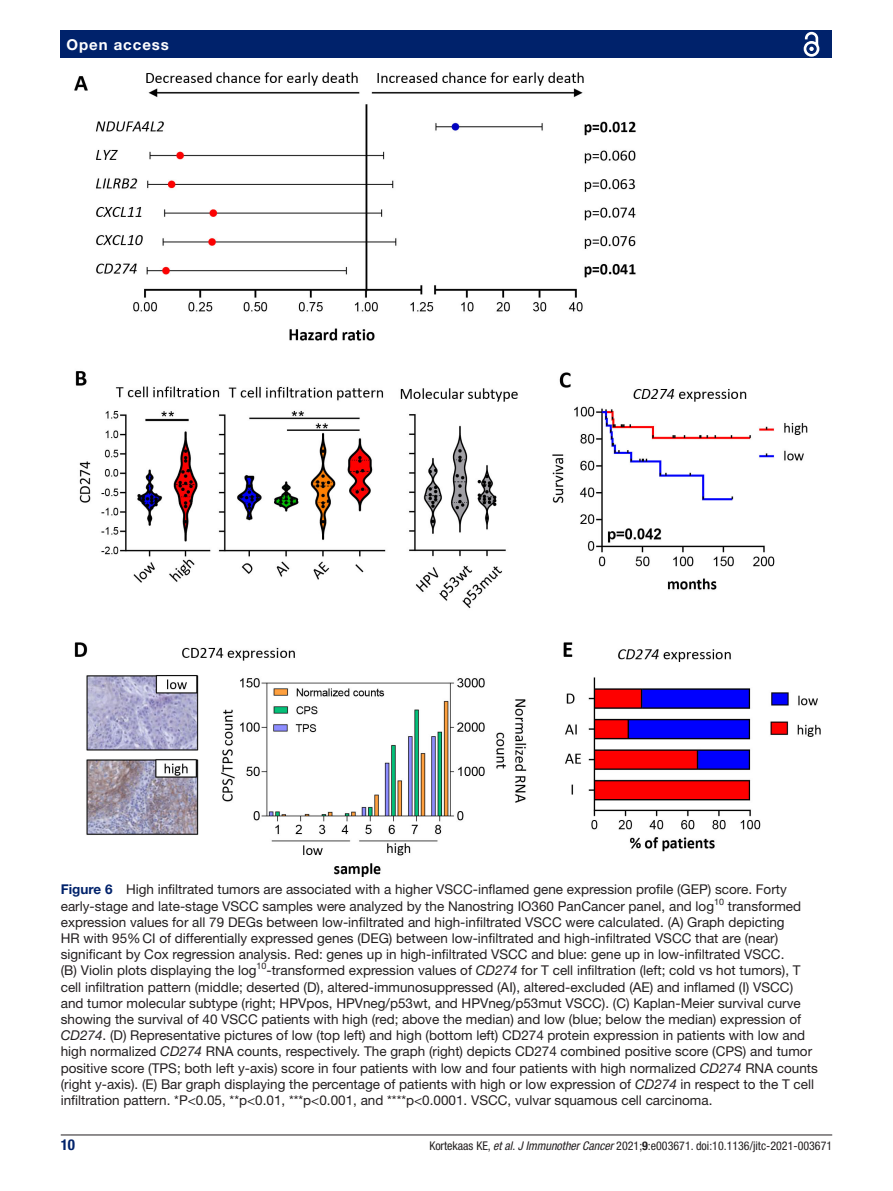
<style>
.page{position:relative;width:893px;height:1191px;background:#fff}
.page>*{position:absolute;margin:0;border:0;box-sizing:border-box;transform-origin:0 0}
.t1{font:700 15px "Helvetica Neue LT Std";letter-spacing:.065em;color:#fff}
.t2{font:700 condensed 15px "Helvetica Neue LT Std";color:#00226b}
.t3{font:13.5px/16.2px "Helvetica Neue LT Std";color:#231f20}
.t4{font:condensed 12px "Helvetica Neue LT Std";color:#231f20}
.t5{font:9px "Helvetica Neue LT Std";color:#231f20}
.s1{font-weight:700;color:#00226b}
.s2{font-style:italic}
.s3{font-weight:700}
</style>
<div class="page">
<hr style="left:61px;top:1134px;width:771px;height:1px;background:#231f20">
<div style="left:61px;top:31px;width:771px;height:27px;background:#00226b"></div>
<svg style="left:803px;top:31px;width:17px;height:26px"></svg>
<img style="left:74px;top:73px;width:747px;height:803px">
<p class="t1" style="left:66px;top:35px;width:104px">Open access</p>
<p class="t3" style="left:61px;top:881px;width:728px"><span class="s1">Figure 6</span> High infiltrated tumors are associated with a higher VSCC-inflamed gene expression profile (GEP) score. Forty early-stage and late-stage VSCC samples were analyzed by the Nanostring IO360 PanCancer panel, and log</p>
<p class="t5" style="left:714px;top:896px;width:11px">10</p>
<p class="t3" style="left:61px;top:897px;width:742px;text-indent:667px">transformed expression values for all 79 DEGs between low-infiltrated and high-infiltrated VSCC were calculated. (A) Graph depicting HR with 95%CI of differentially expressed genes (DEG) between low-infiltrated and high-infiltrated VSCC that are (near) significant by Cox regression analysis. Red: genes up in high-infiltrated VSCC and blue: gene up in low-infiltrated VSCC. (B) Violin plots displaying the log</p>
<p class="t5" style="left:257px;top:960px;width:11px">10</p>
<p class="t3" style="left:61px;top:962px;width:759px;text-indent:206px">-transformed expression values of <span class="s2">CD274</span> for T cell infiltration (left; cold vs hot tumors), T cell infiltration pattern (middle; deserted (D), altered-immunosuppressed (AI), altered-excluded (AE) and inflamed (I) VSCC) and tumor molecular subtype (right; HPVpos, HPVneg/p53wt, and HPVneg/p53mut VSCC). (C) Kaplan-Meier survival curve showing the survival of 40 VSCC patients with high (red; above the median) and low (blue; below the median) expression of <span class="s2">CD274</span>. (D) Representative pictures of low (top left) and high (bottom left) CD274 protein expression in patients with low and high normalized <span class="s2">CD274</span> RNA counts, respectively. The graph (right) depicts CD274 combined positive score (CPS) and tumor positive score (TPS; both left y-axis) score in four patients with low and four patients with high normalized <span class="s2">CD274</span> RNA counts (right y-axis). (E) Bar graph displaying the percentage of patients with high or low expression of <span class="s2">CD274</span> in respect to the T cell infiltration pattern. *P&lt;0.05, **p&lt;0.01, ***p&lt;0.001, and ****p&lt;0.0001. VSCC, vulvar squamous cell carcinoma.</p>
<p class="t2" style="left:61px;top:1135px;width:16px">10</p>
<p class="t4" style="left:430px;top:1138px;width:404px">Kortekaas KE, <span class="s2">et al</span>. <span class="s2">J Immunother Cancer</span> 2021;<span class="s3">9</span>:e003671. doi:10.1136/jitc-2021-003671</p>
</div>
